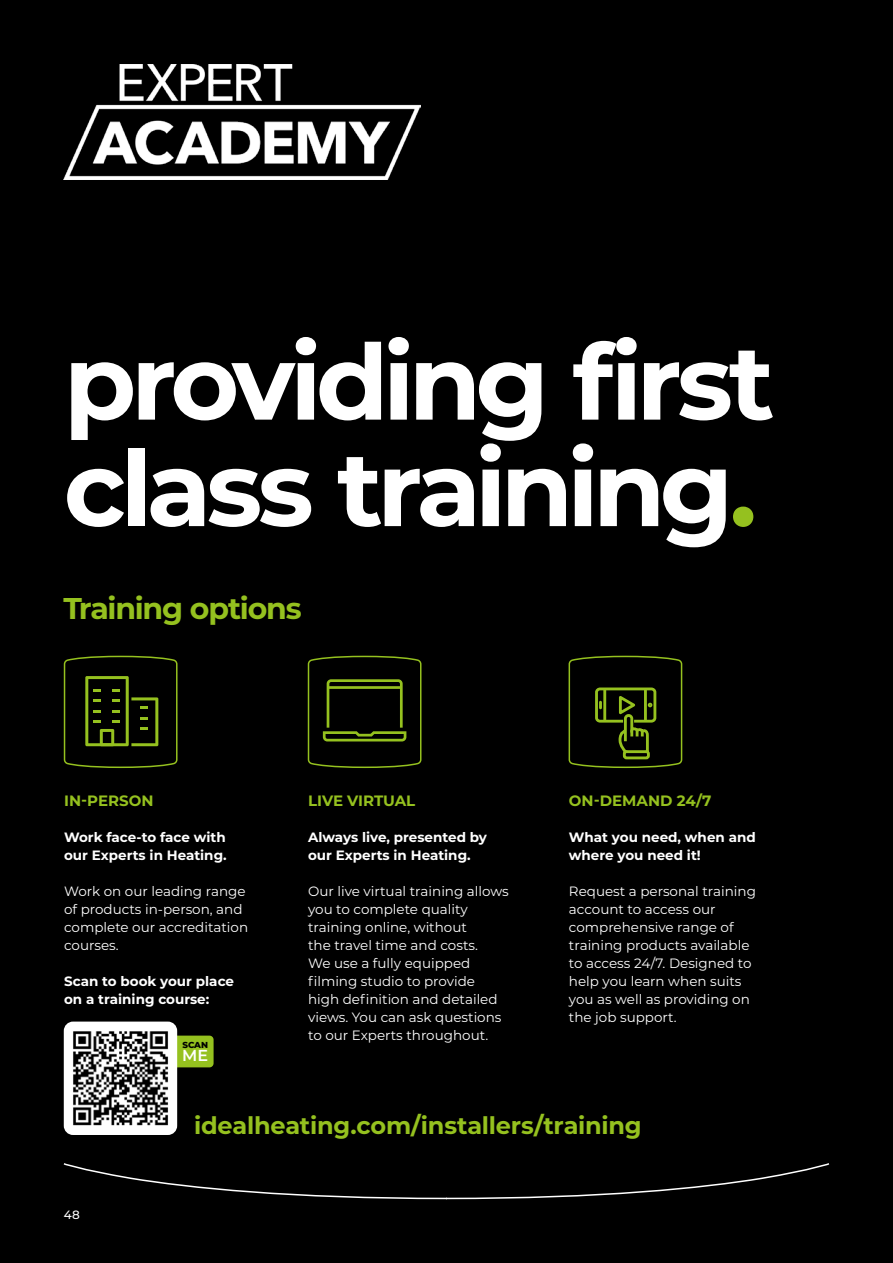
<style>
.page{position:relative;width:893px;height:1263px;background:#000}
.page>*{position:absolute;margin:0;border:0;box-sizing:border-box;transform-origin:0 0}
.t1{font:700 105px/106.5px "Montserrat";letter-spacing:-.055em;color:#fff}
.t2{font:700 30px "Montserrat";letter-spacing:-.04em;color:#95c11f}
.t3{font:700 24px "Montserrat";letter-spacing:-.01em;color:#95c11f}
.t4{font:600 15.9px "Montserrat";color:#fff}
.t5{font:700 15px "Montserrat";color:#95c11f}
.t6{font:13.5px/18px "Montserrat";color:#fff}
.t7{font:700 13.5px/18px "Montserrat";color:#fff}
.t8{font:500 12px "Montserrat";color:#fff}
.t9{font:800 8.7px "Montserrat";color:#000}
.s1{color:#95c11f}
</style>
<div class="page">
<svg style="left:568px;top:655px;width:115px;height:113px"></svg>
<svg style="left:63px;top:655px;width:115px;height:113px"></svg>
<svg style="left:307px;top:655px;width:115px;height:113px"></svg>
<hr style="left:328px;top:686px;width:73px;height:3px;background:#95c11f">
<img style="left:64px;top:64px;width:357px;height:116px">
<div style="left:160px;top:1035px;width:54px;height:32px;background:#95c11f;border-radius:4px"></div>
<svg style="left:63px;top:1163px;width:767px;height:37px"></svg>
<div style="left:64px;top:1021px;width:113px;height:114px;background:#fff;border-radius:9px"></div>
<img style="left:73px;top:1031px;width:95px;height:95px">
<h1 class="t1" style="left:64px;top:324px;width:712px">providing first class training<span class="s1">.</span></h1>
<h2 class="t2" style="left:64px;top:587px;width:240px">Training options</h2>
<p class="t5" style="left:64px;top:789px;width:91px">IN-PERSON</p>
<p class="t7" style="left:64px;top:827px;width:164px">Work face-to face with our Experts in Heating.</p>
<p class="t6" style="left:64px;top:881px;width:186px">Work on our leading range of products in-person, and complete our accreditation courses.</p>
<p class="t7" style="left:64px;top:971px;width:171px">Scan to book your place on a training course:</p>
<p class="t9" style="left:182px;top:1038px;width:27px">SCAN</p>
<p class="t4" style="left:182px;top:1044px;width:27px">ME</p>
<p class="t5" style="left:308px;top:789px;width:109px">LIVE VIRTUAL</p>
<p class="t7" style="left:308px;top:827px;width:180px">Always live, presented by our Experts in Heating.</p>
<p class="t6" style="left:308px;top:881px;width:202px">Our live virtual training allows you to complete quality training online, without<br>the travel time and costs.<br>We use a fully equipped filming studio to provide high definition and detailed views. You can ask questions to our Experts throughout.</p>
<p class="t5" style="left:569px;top:789px;width:144px">ON-DEMAND 24/7</p>
<p class="t7" style="left:569px;top:827px;width:188px">What you need, when and where you need it!</p>
<p class="t6" style="left:569px;top:881px;width:188px">Request a personal training account to access our comprehensive range of training products available to access 24/7. Designed to help you learn when suits you as well as providing on the job support.</p>
<p class="t8" style="left:64px;top:1207px;width:17px">48</p>
<h3 class="t3" style="left:194px;top:1109px;width:449px">idealheating.com/installers/training</h3>
</div>
